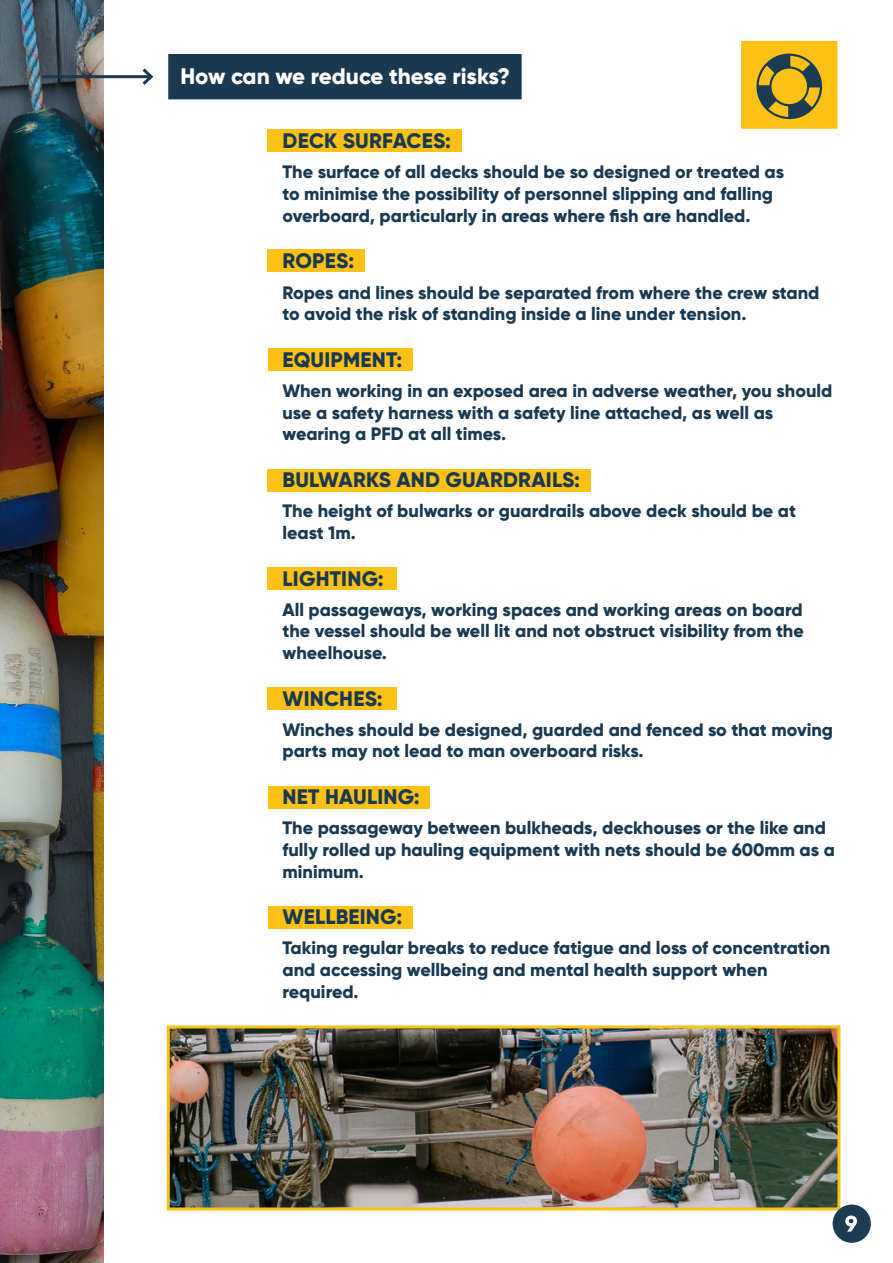
<style>
.page{position:relative;width:893px;height:1263px;background:#fff}
.page>*{position:absolute;margin:0;border:0;box-sizing:border-box;transform-origin:0 0}
.t1{font:800 22.5px "Gilroy";letter-spacing:-.01em;color:#fff}
.t2{font:800 21px "Gilroy";letter-spacing:.01em;color:#193951}
.t3{font:800 18px/21.6px "Gilroy";color:#193951}
</style>
<div class="page">
<div style="left:268px;top:129px;width:194px;height:23px;background:#fbc117"></div>
<div style="left:268px;top:249px;width:97px;height:23px;background:#fbc117"></div>
<div style="left:268px;top:348px;width:144px;height:22px;background:#fbc117"></div>
<div style="left:268px;top:567px;width:129px;height:22px;background:#fbc117"></div>
<div style="left:268px;top:687px;width:129px;height:23px;background:#fbc117"></div>
<div style="left:268px;top:786px;width:161px;height:22px;background:#fbc117"></div>
<div style="left:268px;top:906px;width:144px;height:22px;background:#fbc117"></div>
<div style="left:268px;top:469px;width:323px;height:23px;background:#fbc117"></div>
<img style="left:0;top:0;width:104px;height:1263px">
<hr style="left:42px;top:75px;width:109px;height:3px;background:#193951">
<svg style="left:139px;top:68px;width:15px;height:17px"></svg>
<div style="left:168px;top:54px;width:354px;height:45px;background:#193951"></div>
<img style="left:171px;top:1029px;width:665px;height:177px">
<div style="left:167px;top:1025px;width:673px;height:185px;border:3px solid #fbc117"></div>
<div style="left:738px;top:38px;width:102px;height:94px;background:#fbc117;border:3px solid #fff"></div>
<svg style="left:756px;top:53px;width:67px;height:67px"></svg>
<div style="left:833px;top:1204px;width:38px;height:39px;background:#1a3b52;border-radius:50%"></div>
<svg style="left:845px;top:1215px;width:12px;height:16px"></svg>
<p class="t1" style="left:180px;top:62px;width:331px">How can we reduce these risks?</p>
<p class="t2" style="left:283px;top:128px;width:170px">DECK SURFACES:</p>
<p class="t3" style="left:283px;top:161px;width:503px">The surface of all decks should be so designed or treated as to minimise the possibility of personnel slipping and falling overboard, particularly in areas where fish are handled.</p>
<p class="t2" style="left:283px;top:248px;width:73px">ROPES:</p>
<p class="t3" style="left:283px;top:281px;width:538px">Ropes and lines should be separated from where the crew stand to avoid the risk of standing inside a line under tension.</p>
<p class="t2" style="left:283px;top:346px;width:121px">EQUIPMENT:</p>
<p class="t3" style="left:283px;top:380px;width:551px">When working in an exposed area in adverse weather, you should use a safety harness with a safety line attached, as well as wearing a PFD at all times.</p>
<p class="t2" style="left:283px;top:466px;width:299px">BULWARKS AND GUARDRAILS:</p>
<p class="t3" style="left:283px;top:500px;width:515px">The height of bulwarks or guardrails above deck should be at least 1m.</p>
<p class="t2" style="left:283px;top:565px;width:103px">LIGHTING:</p>
<p class="t3" style="left:283px;top:598px;width:523px;text-align:justify">All passageways, working spaces and working areas on board the vessel should be well lit and not obstruct visibility from the wheelhouse.</p>
<p class="t2" style="left:283px;top:685px;width:102px">WINCHES:</p>
<p class="t3" style="left:283px;top:719px;width:552px">Winches should be designed, guarded and fenced so that moving parts may not lead to man overboard risks.</p>
<p class="t2" style="left:283px;top:784px;width:139px">NET HAULING:</p>
<p class="t3" style="left:283px;top:817px;width:554px">The passageway between bulkheads, deckhouses or the like and fully rolled up hauling equipment with nets should be 600mm as a minimum.</p>
<p class="t2" style="left:283px;top:904px;width:121px">WELLBEING:</p>
<p class="t3" style="left:283px;top:937px;width:549px">Taking regular breaks to reduce fatigue and loss of concentration and accessing wellbeing and mental health support when required.</p>
</div>
